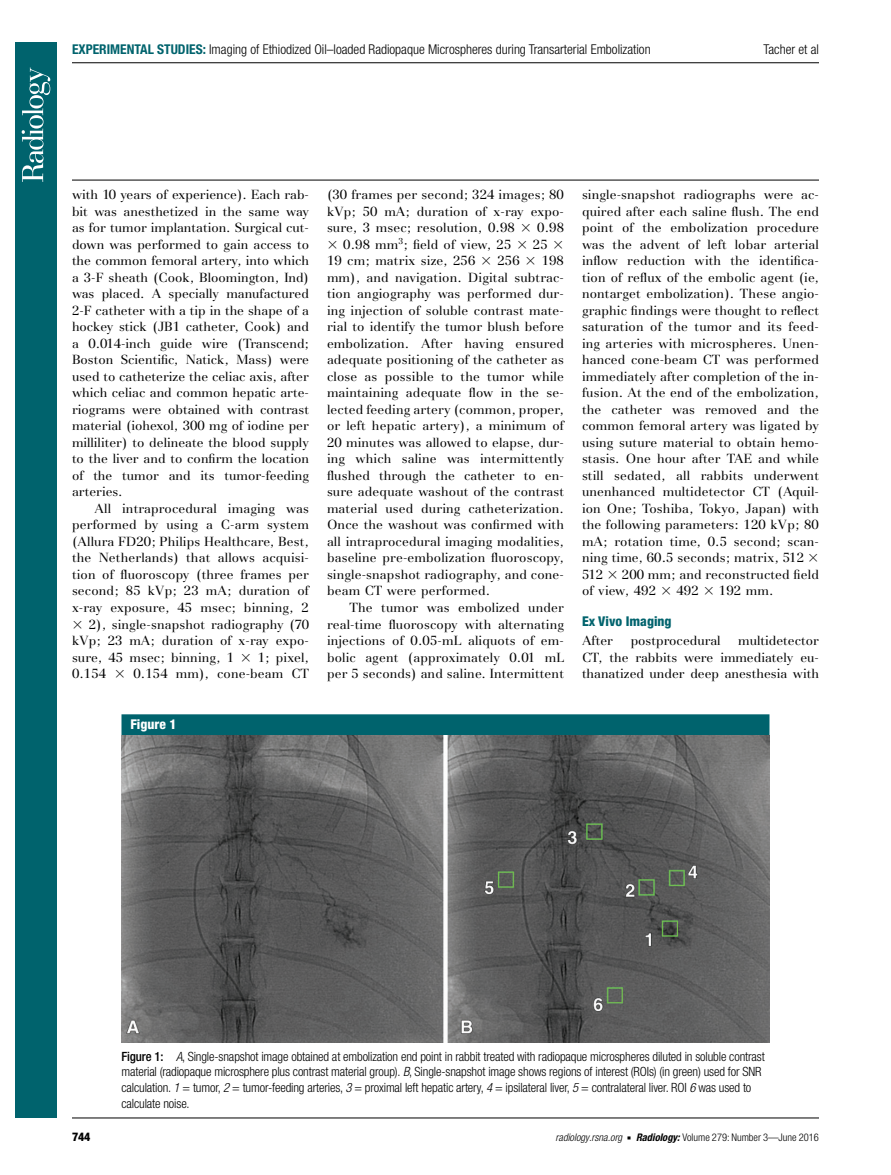
<style>
.page{position:relative;width:891px;height:1175px;background:#fff}
.page>*{position:absolute;margin:0;border:0;box-sizing:border-box;transform-origin:0 0}
.t1{font:300 condensed 13.5px "Helvetica Neue";color:#000}
.t2{font:800 condensed 13.5px "Helvetica Neue";color:#00636d}
.t3{font:800 condensed 13.5px "Helvetica Neue";color:#fff}
.t4{font:13.2px/16.5px "AT Basilia";letter-spacing:.01em;color:#000;text-align:justify}
.t5{font:300 condensed 12.75px/15.8px "Helvetica Neue";letter-spacing:-.01em;color:#000}
.t6{font:800 condensed 12px "Helvetica Neue";color:#000}
.t7{font:300 condensed 10.5px "Helvetica Neue";color:#000}
.s1{font-weight:700;color:#00636d}
.s2{font-family:"Universal Greekwith Math Pi"}
.s3{font-weight:500}
.s4{font-style:italic}
.s5{font-family:"Universal Newswith Comm Pi";font-weight:400;font-stretch:normal;font-size:6px}
.s6{font-weight:700;font-style:italic}
</style>
<div class="page">
<hr style="left:72px;top:180px;width:747px;height:1px;background:#000">
<hr style="left:72px;top:1117px;width:747px;height:1px;background:#000">
<hr style="left:72px;top:62px;width:747px;height:1px;background:#000">
<div style="left:122px;top:714px;width:648px;height:21px;background:#00636d"></div>
<img style="left:122px;top:735px;width:648px;height:307px">
<div style="left:15px;top:42px;width:42px;height:1075px;background:#00636d"></div>
<svg style="left:22px;top:68px;width:28px;height:114px"></svg>
<p class="t1" style="left:72px;top:41px;width:580px"><span class="s1">EXPERIMENTAL STUDIES:</span> Imaging of Ethiodized Oil–loaded Radiopaque Microspheres during Transarterial Embolization</p>
<p class="t1" style="left:764px;top:41px;width:57px">Tacher et al</p>
<p class="t4" style="left:72px;top:187px;width:239px">with 10 years of experience). Each rab&shy;bit was anesthetized in the same way as for tumor implantation. Surgical cut&shy;down was performed to gain access to the common femoral artery, into which a 3-F sheath (Cook, Bloomington, Ind) was placed. A specially manufactured 2-F catheter with a tip in the shape of a hockey stick (JB1 catheter, Cook) and a 0.014-inch guide wire (Transcend; Boston Scientific, Natick, Mass) were used to catheterize the celiac axis, after which celiac and common hepatic arte&shy;riograms were obtained with contrast material (iohexol, 300 mg of iodine per milliliter) to delineate the blood supply to the liver and to confirm the location of the tumor and its tumor-feeding arteries.</p>
<p class="t4" style="left:72px;top:500px;width:239px;text-indent:23px">All intraprocedural imaging was performed by using a C-arm system (Allura FD20; Philips Healthcare, Best, the Netherlands) that allows acquisi&shy;tion of fluoroscopy (three frames per second; 85 kVp; 23 mA; duration of x-ray exposure, 45 msec; binning, 2<br><span class="s2">3</span> 2), single-snapshot radiography (70 kVp; 23 mA; duration of x-ray expo&shy;sure, 45 msec; binning, 1 <span class="s2">3</span> 1; pixel, 0.154 <span class="s2">3</span> 0.154 mm), cone-beam CT</p>
<p class="t3" style="left:130px;top:716px;width:47px">Figure 1</p>
<p class="t4" style="left:327px;top:187px;width:239px">(30 frames per second; 324 images; 80 kVp; 50 mA; duration of x-ray expo&shy;sure, 3 msec; resolution, 0.98 <span class="s2">3</span> 0.98<br><span class="s2">3</span> 0.98 mm<sup>3</sup>; field of view, 25 <span class="s2">3</span> 25 <span class="s2">3<br></span>19 cm; matrix size, 256 <span class="s2">3</span> 256 <span class="s2">3</span> 198 mm), and navigation. Digital subtrac&shy;tion angiography was performed dur&shy;ing injection of soluble contrast mate&shy;rial to identify the tumor blush before embolization. After having ensured adequate positioning of the catheter as close as possible to the tumor while maintaining adequate flow in the se&shy;lected feeding artery (common, proper, or left hepatic artery), a minimum of 20 minutes was allowed to elapse, dur&shy;ing which saline was intermittently flushed through the catheter to en&shy;sure adequate washout of the contrast material used during catheterization.<br>Once the washout was confirmed with all intraprocedural imaging modalities, baseline pre-embolization fluoroscopy, single-snapshot radiography, and cone&shy;beam CT were performed.</p>
<p class="t4" style="left:327px;top:599px;width:239px;text-indent:23px">The tumor was embolized under real-time fluoroscopy with alternating injections of 0.05-mL aliquots of em&shy;bolic agent (approximately 0.01 mL per 5 seconds) and saline. Intermittent</p>
<p class="t4" style="left:582px;top:187px;width:239px">single-snapshot radiographs were ac&shy;quired after each saline flush. The end point of the embolization procedure was the advent of left lobar arterial inflow reduction with the identifica&shy;tion of reflux of the embolic agent (ie, nontarget embolization). These angio&shy;graphic findings were thought to reflect saturation of the tumor and its feed&shy;ing arteries with microspheres. Unen&shy;hanced cone-beam CT was performed immediately after completion of the in&shy;fusion. At the end of the embolization, the catheter was removed and the common femoral artery was ligated by using suture material to obtain hemo&shy;stasis. One hour after TAE and while still sedated, all rabbits underwent unenhanced multidetector CT (Aquil&shy;ion One; Toshiba, Tokyo, Japan) with the following parameters: 120 kVp; 80 mA; rotation time, 0.5 second; scan&shy;ning time, 60.5 seconds; matrix, 512 <span class="s2">3<br></span>512 <span class="s2">3</span> 200 mm; and reconstructed field of view, 492 <span class="s2">3</span> 492 <span class="s2">3</span> 192 mm.</p>
<p class="t2" style="left:582px;top:612px;width:91px">Ex Vivo Imaging</p>
<p class="t4" style="left:582px;top:632px;width:33px">After</p>
<p class="t4" style="left:631px;top:632px;width:91px">postprocedural</p>
<p class="t4" style="left:582px;top:632px;width:239px;text-indent:156px">multidetector CT, the rabbits were immediately eu&shy;thanatized under deep anesthesia with</p>
<p class="t5" style="left:122px;top:1048px;width:645px"><span class="s3">Figure 1:</span> <span class="s4">A</span>, Single-snapshot image obtained at embolization end point in rabbit treated with radiopaque microspheres diluted in soluble contrast material (radiopaque microsphere plus contrast material group). <span class="s4">B</span>, Single-snapshot image shows regions of interest (ROIs) (in green) used for SNR calculation. <span class="s4">1</span> = tumor, <span class="s4">2</span> = tumor-feeding arteries, <span class="s4">3</span> = proximal left hepatic artery, <span class="s4">4</span> = ipsilateral liver, <span class="s4">5</span> = contralateral liver. ROI <span class="s4">6</span> was used to calculate noise.</p>
<p class="t6" style="left:72px;top:1128px;width:20px">744</p>
<p class="t7" style="left:556px;top:1130px;width:265px"><span class="s4">radiology.rsna.org</span> <span class="s5">n</span> <span class="s6">Radiology:</span> Volume 279: Number 3—June 2016</p>
</div>
